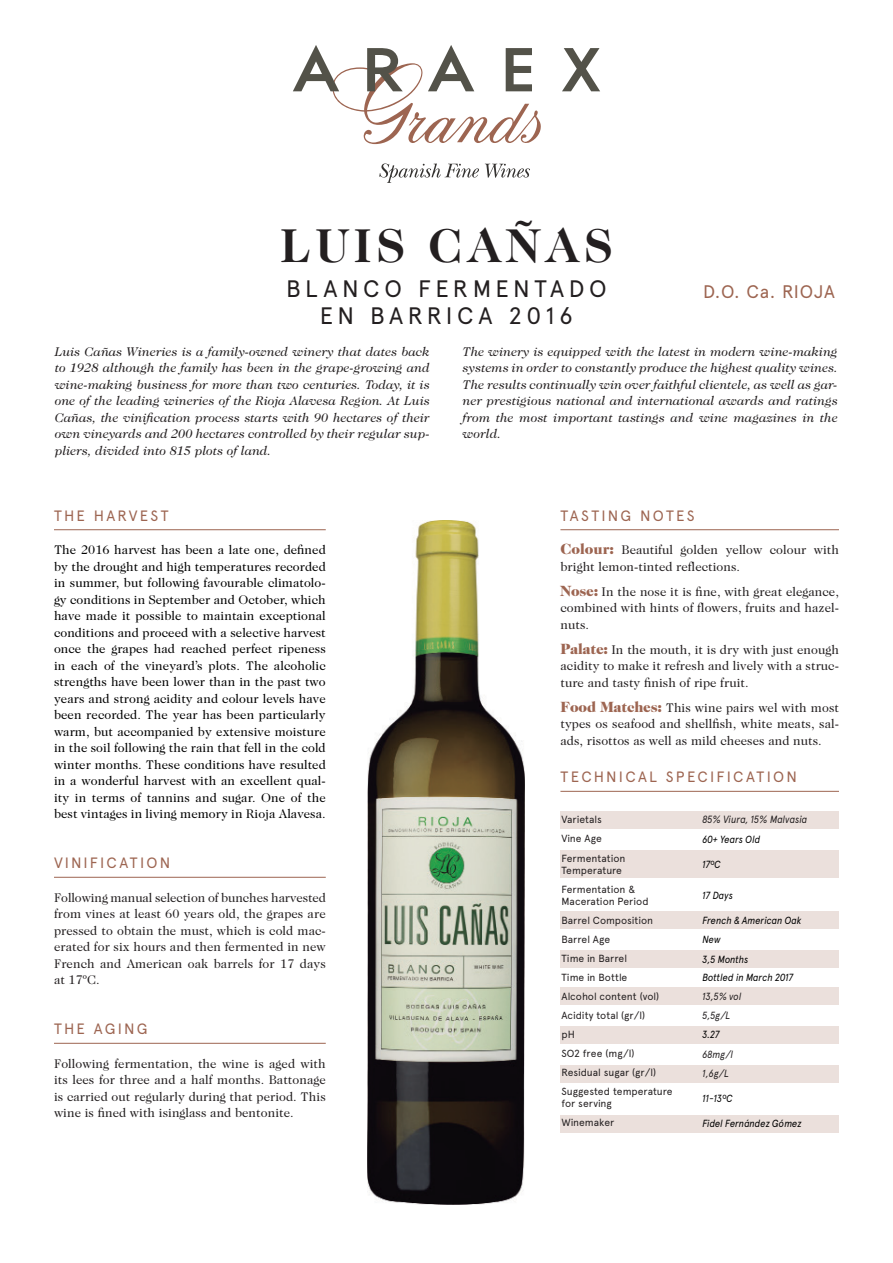
<style>
.page{position:relative;width:893px;height:1263px;background:#fff}
.page>*{position:absolute;margin:0;border:0;box-sizing:border-box;transform-origin:0 0}
.t1{font:700 48px "Caslon Two Twenty Four";letter-spacing:.1em;color:#231f20}
.t2{font:23.85px/26.4px "Apercu";letter-spacing:.185em;color:#231f20;text-align:center}
.t3{font:18.15px "Apercu";letter-spacing:.045em;color:#9d6551}
.t4{font:15px "Apercu";letter-spacing:.15em;color:#9d6551}
.t5{font:12.75px/16.5px "Caslon Two Twenty Four";letter-spacing:.005em;color:#231f20;text-align:justify}
.t6{font:12.75px/16.5px "Caslon Two Twenty Four";letter-spacing:.005em;color:#000;text-align:justify}
.t7{font:italic 12.75px/16.5px "Caslon Two Twenty Four";letter-spacing:.005em;color:#231f20;text-align:justify}
.t8{font:italic 10.5px "Apercu";letter-spacing:-.005em;color:#231f20;scale:.9 1}
.t9{font:10.35px "Apercu";color:#231f20}
.t10{font:italic 10.35px "Apercu";letter-spacing:-.005em;color:#000;scale:.9 1}
.t11{font:italic 10.35px "Apercu";color:#231f20;scale:.9 1}
.s1{font-weight:900;font-size:15px;color:#9d6551}
</style>
<div class="page">
<svg style="left:562px;top:48px;width:38px;height:43px"></svg>
<svg style="left:293px;top:45px;width:248px;height:99px"></svg>
<svg style="left:379px;top:163px;width:100px;height:20px"></svg>
<svg style="left:485px;top:164px;width:45px;height:14px"></svg>
<hr style="left:560px;top:791px;width:279px;height:1px;background:#9d6551">
<div style="left:560px;top:850px;width:279px;height:28px;background:#ebe0dc"></div>
<div style="left:560px;top:811px;width:279px;height:18px;background:#ebe0dc"></div>
<div style="left:560px;top:950px;width:279px;height:18px;background:#ebe0dc"></div>
<div style="left:560px;top:987px;width:279px;height:18px;background:#ebe0dc"></div>
<div style="left:560px;top:1026px;width:279px;height:18px;background:#ebe0dc"></div>
<div style="left:560px;top:1064px;width:279px;height:18px;background:#ebe0dc"></div>
<div style="left:560px;top:1114px;width:279px;height:18px;background:#ebe0dc"></div>
<div style="left:560px;top:911px;width:279px;height:18px;background:#ebe0dc"></div>
<hr style="left:54px;top:529px;width:272px;height:1px;background:#9d6551">
<hr style="left:54px;top:877px;width:272px;height:1px;background:#9d6551">
<hr style="left:54px;top:1043px;width:272px;height:1px;background:#9d6551">
<hr style="left:560px;top:529px;width:279px;height:1px;background:#9d6551">
<img style="left:367px;top:521px;width:157px;height:683px">
<h1 class="t1" style="left:280px;top:218px;width:334px">LUIS CAÑAS</h1>
<p class="t2" style="left:286px;top:276px;width:322px">BLANCO FERMENTADO<br>EN BARRICA 2016</p>
<h3 class="t3" style="left:703px;top:281px;width:133px">D.O. Ca. RIOJA</h3>
<p class="t7" style="left:55px;top:343px;width:376px">Luis Cañas Wineries is a family-owned winery that dates back to 1928 although the family has been in the grape-growing and wine-making business for more than two centuries. Today, it is one of the leading wineries of the Rioja Alavesa Region. At Luis Cañas, the vinification process starts with 90 hectares of their own vineyards and 200 hectares controlled by their regular sup&shy;pliers, divided into 815 plots of land.</p>
<p class="t7" style="left:463px;top:343px;width:376px">The winery is equipped with the latest in modern wine-making systems in order to constantly produce the highest quality wines.<br>The results continually win over faithful clientele, as well as gar&shy;ner prestigious national and international awards and ratings from the most important tastings and wine magazines in the world.</p>
<p class="t4" style="left:54px;top:507px;width:116px">THE HARVEST</p>
<p class="t6" style="left:54px;top:542px;width:273px">The 2016 harvest has been a late one, defined by the drought and high temperatures recorded in summer, but following favourable climatolo&shy;gy conditions in September and October, which have made it possible to maintain exceptional conditions and proceed with a selective harvest once the grapes had reached perfect ripeness in each of the vineyard’s plots. The alcoholic strengths have been lower than in the past two years and strong acidity and colour levels have been recorded. The year has been particularly warm, but accompanied by extensive moisture in the soil following the rain that fell in the cold winter months. These conditions have resulted in a wonderful harvest with an excellent qual&shy;ity in terms of tannins and sugar. One of the best vintages in living memory in Rioja Alavesa.</p>
<p class="t4" style="left:54px;top:854px;width:118px">VINIFICATION</p>
<p class="t5" style="left:54px;top:889px;width:273px">Following manual selection of bunches harvested from vines at least 60 years old, the grapes are pressed to obtain the must, which is cold mac&shy;erated for six hours and then fermented in new French and American oak barrels for 17 days at 17ºC.</p>
<p class="t4" style="left:54px;top:1020px;width:95px">THE AGING</p>
<p class="t5" style="left:54px;top:1055px;width:273px">Following fermentation, the wine is aged with its lees for three and a half months. Battonage is carried out regularly during that period. This wine is fined with isinglass and bentonite.</p>
<p class="t4" style="left:560px;top:507px;width:136px">TASTING NOTES</p>
<p class="t5" style="left:560px;top:542px;width:280px"><span class="s1">Colour:</span> Beautiful golden yellow colour with bright lemon-tinted reflections.</p>
<p class="t5" style="left:560px;top:583px;width:280px"><span class="s1">Nose:</span> In the nose it is fine, with great elegance, combined with hints of flowers, fruits and hazel&shy;nuts.</p>
<p class="t5" style="left:560px;top:641px;width:280px"><span class="s1">Palate:</span> In the mouth, it is dry with just enough acidity to make it refresh and lively with a struc&shy;ture and tasty finish of ripe fruit.</p>
<p class="t5" style="left:560px;top:699px;width:280px"><span class="s1">Food Matches:</span> This wine pairs wel with most types os seafood and shellfish, white meats, sal&shy;ads, risottos as well as mild cheeses and nuts.</p>
<p class="t4" style="left:560px;top:768px;width:238px">TECHNICAL SPECIFICATION</p>
<p class="t9" style="left:561px;top:814px;width:42px">Varietals</p>
<p class="t9" style="left:561px;top:833px;width:42px">Vine Age</p>
<p class="t9" style="left:561px;top:852px;width:66px">Fermentation</p>
<p class="t9" style="left:561px;top:864px;width:62px">Temperature</p>
<p class="t9" style="left:561px;top:883px;width:75px">Fermentation &amp;</p>
<p class="t9" style="left:561px;top:895px;width:89px">Maceration Period</p>
<p class="t9" style="left:561px;top:914px;width:93px">Barrel Composition</p>
<p class="t9" style="left:561px;top:933px;width:50px">Barrel Age</p>
<p class="t9" style="left:561px;top:952px;width:67px">Time in Barrel</p>
<p class="t9" style="left:561px;top:971px;width:67px">Time in Bottle</p>
<p class="t9" style="left:561px;top:990px;width:99px">Alcohol content (vol)</p>
<p class="t9" style="left:561px;top:1009px;width:85px">Acidity total (gr/l)</p>
<p class="t9" style="left:561px;top:1028px;width:15px">pH</p>
<p class="t9" style="left:561px;top:1047px;width:75px">SO2 free (mg/l)</p>
<p class="t9" style="left:561px;top:1066px;width:96px">Residual sugar (gr/l)</p>
<p class="t9" style="left:561px;top:1085px;width:113px">Suggested temperature</p>
<p class="t9" style="left:561px;top:1097px;width:52px">for serving</p>
<p class="t9" style="left:561px;top:1116px;width:54px">Winemaker</p>
<p class="t8" style="left:702px;top:813px;width:118px">85% Viura, 15% Malvasia</p>
<p class="t10" style="left:702px;top:833px;width:66px">60+ Years Old</p>
<p class="t10" style="left:702px;top:858px;width:22px">17ºC</p>
<p class="t10" style="left:702px;top:889px;width:36px">17 Days</p>
<p class="t10" style="left:702px;top:914px;width:112px">French &amp; American Oak</p>
<p class="t10" style="left:702px;top:933px;width:22px">New</p>
<p class="t10" style="left:702px;top:953px;width:53px">3,5 Months</p>
<p class="t10" style="left:702px;top:971px;width:103px">Bottled in March 2017</p>
<p class="t11" style="left:702px;top:990px;width:45px">13,5% vol</p>
<p class="t11" style="left:702px;top:1009px;width:33px">5,5g/L</p>
<p class="t10" style="left:702px;top:1028px;width:21px">3.27</p>
<p class="t11" style="left:702px;top:1048px;width:36px">68mg/l</p>
<p class="t11" style="left:702px;top:1067px;width:31px">1,6g/L</p>
<p class="t10" style="left:702px;top:1092px;width:35px">11-13ºC</p>
<p class="t10" style="left:702px;top:1117px;width:112px">Fidel Fernández Gómez</p>
</div>
